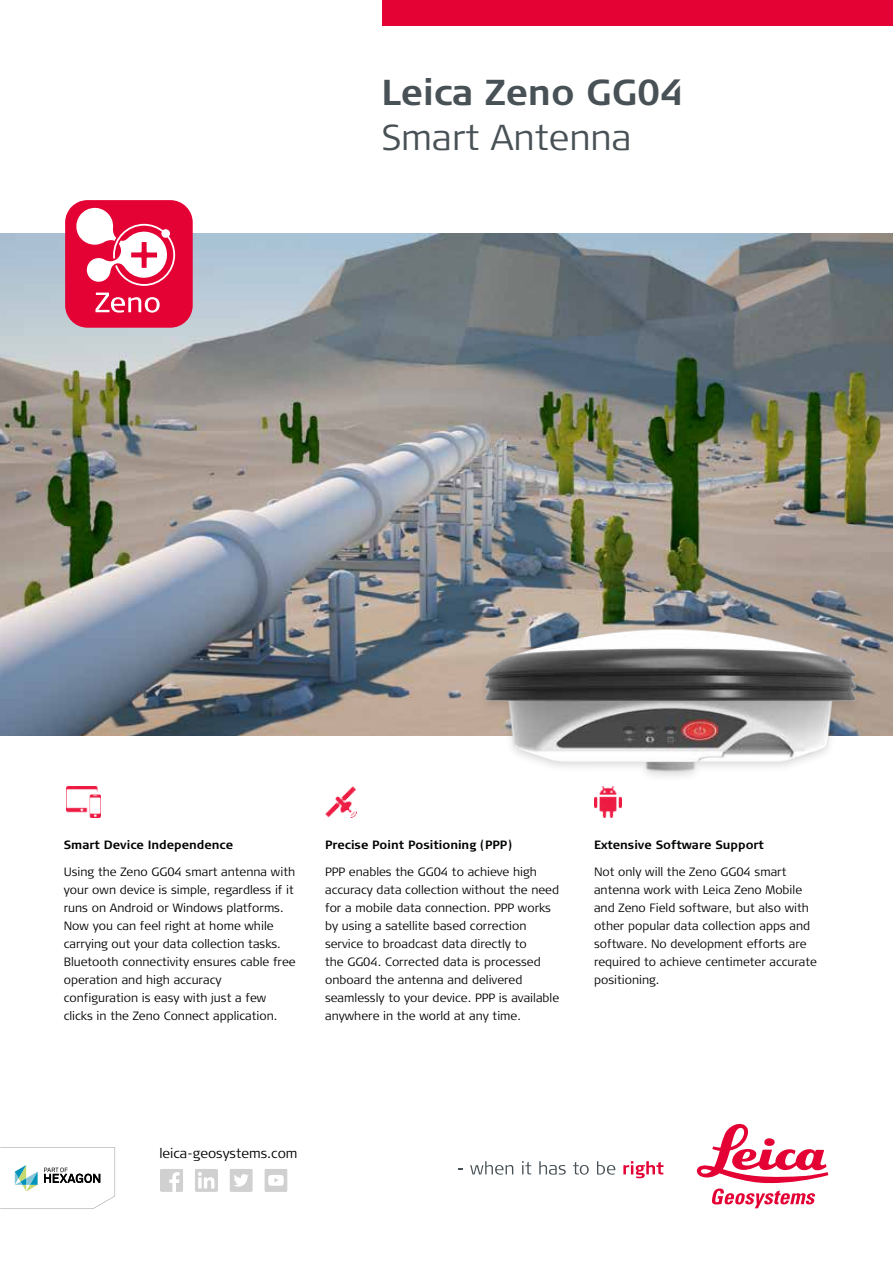
<style>
.page{position:relative;width:893px;height:1263px;background:#fff}
.page>*{position:absolute;margin:0;border:0;box-sizing:border-box;transform-origin:0 0}
.t1{font:700 36px "Signa Column";color:#485156}
.t2{font:300 36px "Signa Column";color:#485156}
.t3{font:300 13.5px "Signa Normal";color:#000}
.t4{font:300 12px/18px "Signa Column";color:#010202}
.t5{font:300 12px/18px "Signa Column";color:#020304}
.t6{font:300 12px/18px "Signa Column";color:#030405}
.t7{font:700 12px "Signa Column";color:#020304}
.t8{font:700 12px "Signa Column";color:#030405}
</style>
<div class="page">
<img style="left:0;top:234px;width:893px;height:502px">
<div style="left:383px;top:0;width:510px;height:26px;background:#e40134"></div>
<svg style="left:0;top:1147px;width:115px;height:62px"></svg>
<svg style="left:470px;top:1161px;width:43px;height:14px"></svg>
<svg style="left:522px;top:1161px;width:9px;height:13px"></svg>
<svg style="left:539px;top:1161px;width:27px;height:13px"></svg>
<svg style="left:573px;top:1162px;width:16px;height:13px"></svg>
<svg style="left:597px;top:1161px;width:18px;height:14px"></svg>
<svg style="left:623px;top:1161px;width:40px;height:17px"></svg>
<svg style="left:697px;top:1123px;width:131px;height:85px"></svg>
<div style="left:65px;top:200px;width:128px;height:128px;background:#e40134;border-radius:22px"></div>
<svg style="left:95px;top:293px;width:65px;height:20px"></svg>
<svg style="left:76px;top:207px;width:99px;height:79px"></svg>
<img style="left:67px;top:787px;width:34px;height:30px">
<img style="left:325px;top:787px;width:31px;height:30px">
<img style="left:594px;top:787px;width:27px;height:30px">
<svg style="left:264px;top:1169px;width:24px;height:23px"></svg>
<svg style="left:230px;top:1169px;width:23px;height:23px"></svg>
<svg style="left:195px;top:1169px;width:23px;height:23px"></svg>
<hr style="left:198px;top:1177px;width:4px;height:11px;background:#f4f4f4">
<svg style="left:160px;top:1169px;width:23px;height:23px"></svg>
<img style="left:478px;top:613px;width:383px;height:174px">
<h1 class="t1" style="left:381px;top:69px;width:304px">Leica Zeno GG04</h1>
<h1 class="t2" style="left:381px;top:114px;width:252px">Smart Antenna</h1>
<p class="t7" style="left:64px;top:837px;width:171px">Smart Device Independence</p>
<p class="t4" style="left:64px;top:863px;width:233px">Using the Zeno GG04 smart antenna with your own device is simple, regardless if it runs on Android or Windows platforms.<br>Now you can feel right at home while carrying out your data collection tasks.<br>Bluetooth connectivity ensures cable free operation and high accuracy configuration is easy with just a few clicks in the Zeno Connect application.</p>
<p class="t7" style="left:325px;top:837px;width:189px">Precise Point Positioning (PPP)</p>
<p class="t5" style="left:325px;top:863px;width:236px">PPP enables the GG04 to achieve high accuracy data collection without the need for a mobile data connection. PPP works by using a satellite based correction service to broadcast data directly to<br>the GG04. Corrected data is processed onboard the antenna and delivered seamlessly to your device. PPP is available anywhere in the world at any time.</p>
<p class="t8" style="left:594px;top:837px;width:172px">Extensive Software Support</p>
<p class="t6" style="left:594px;top:863px;width:225px">Not only will the Zeno GG04 smart antenna work with Leica Zeno Mobile and Zeno Field software, but also with other popular data collection apps and software. No development efforts are required to achieve centimeter accurate positioning.</p>
<p class="t3" style="left:159px;top:1145px;width:140px">leica-geosystems.com</p>
</div>
